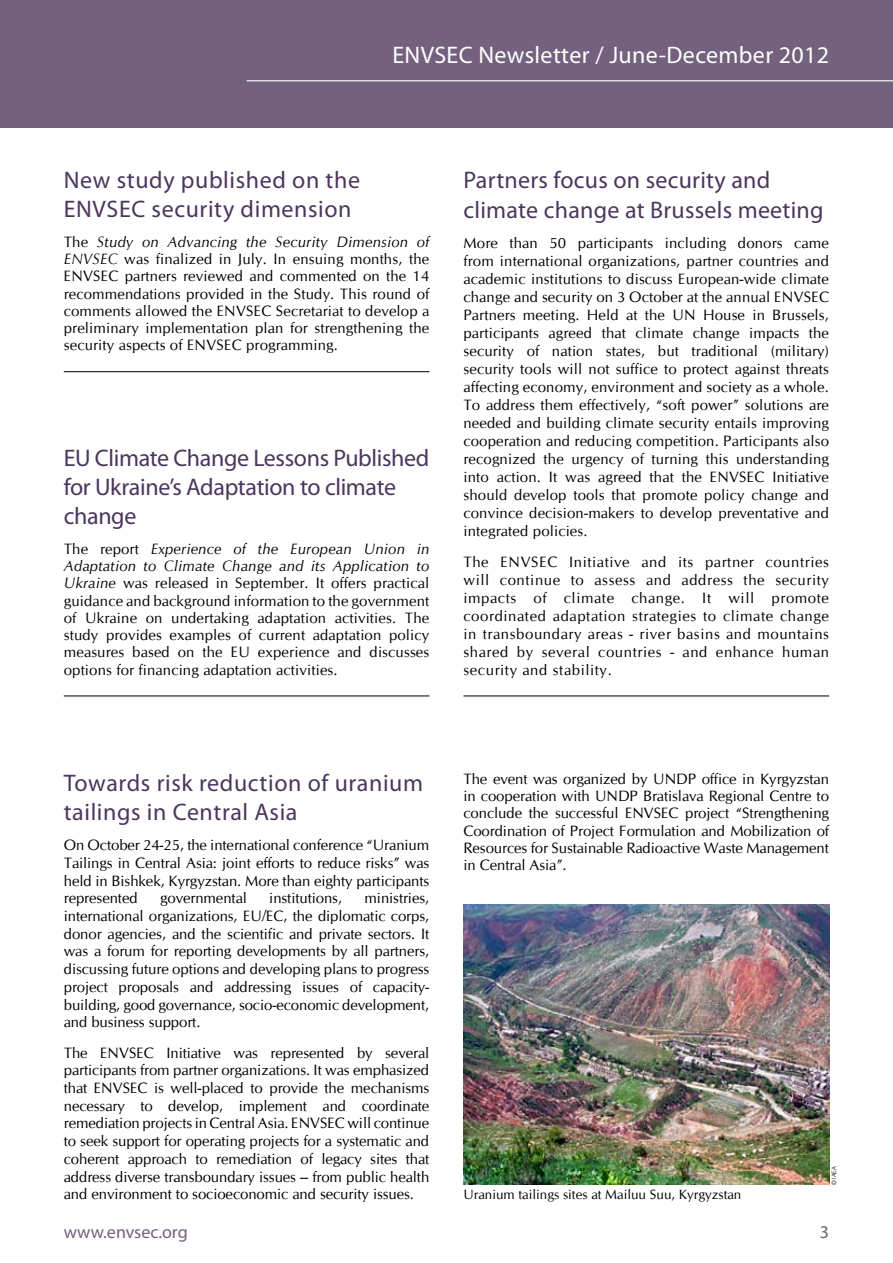
<style>
.page{position:relative;width:893px;height:1263px;background:#fff}
.page>*{position:absolute;margin:0;border:0;box-sizing:border-box;transform-origin:0 0}
.t1{font:24px/28.8px "Myriad Pro";letter-spacing:.01em;color:#4b375d}
.t2{font:24px/28.8px "Myriad Pro";letter-spacing:-.015em;color:#4b375d}
.t3{font:24px "Myriad Pro";letter-spacing:.015em;color:#fff}
.t4{font:18px "Myriad Pro";color:#73617e}
.t5{font:15px/18px "CG Omega";letter-spacing:-.005em;color:#000;text-align:justify}
.t6{font:13.5px "CG Omega";color:#000}
.t7{font:300 6px "Helvetica Neue";color:#000}
.s1{font-style:italic}
</style>
<div class="page">
<div style="left:0;top:0;width:893px;height:128px;background:#73617e"></div>
<hr style="left:247px;top:80px;width:646px;height:1px;background:#fff">
<hr style="left:64px;top:371px;width:365px;height:1px;background:#000">
<hr style="left:64px;top:695px;width:365px;height:1px;background:#000">
<hr style="left:463px;top:695px;width:366px;height:1px;background:#000">
<img style="left:463px;top:904px;width:366px;height:281px">
<h1 class="t3" style="left:392px;top:42px;width:438px">ENVSEC Newsletter / June-December 2012</h1>
<h1 class="t1" style="left:64px;top:166px;width:298px">New study published on the<br>ENVSEC security dimension</h1>
<p class="t5" style="left:64px;top:233px;width:367px;line-height:17.2px">The <span class="s1">Study on Advancing the Security Dimension of ENVSEC</span> was finalized in July. In ensuing months, the ENVSEC partners reviewed and commented on the 14 recommendations provided in the Study. This round of comments allowed the ENVSEC Secretariat to develop a preliminary implementation plan for strengthening the security aspects of ENVSEC programming.</p>
<h1 class="t2" style="left:64px;top:444px;width:367px">EU Climate Change Lessons Published for Ukraine’s Adaptation to climate change</h1>
<p class="t5" style="left:64px;top:540px;width:367px;line-height:17.2px">The report <span class="s1">Experience of the European Union in Adaptation to Climate Change and its Application to Ukraine</span> was released in September. It offers practical guidance and background information to the government of Ukraine on undertaking adaptation activities. The study provides examples of current adaptation policy measures based on the EU experience and discusses options for financing adaptation activities.</p>
<h1 class="t1" style="left:463px;top:166px;width:362px;line-height:29.5px">Partners focus on security and climate change at Brussels meeting</h1>
<p class="t5" style="left:463px;top:234px;width:367px">More than 50 participants including donors came from international organizations, partner countries and academic institutions to discuss European-wide climate change and security on 3 October at the annual ENVSEC Partners meeting. Held at the UN House in Brussels, participants agreed that climate change impacts the security of nation states, but traditional (military) security tools will not suffice to protect against threats affecting economy, environment and society as a whole.<br>To address them effectively, “soft power” solutions are needed and building climate security entails improving cooperation and reducing competition. Participants also recognized the urgency of turning this understanding into action. It was agreed that the ENVSEC Initiative should develop tools that promote policy change and convince decision-makers to develop preventative and integrated policies.</p>
<p class="t5" style="left:463px;top:553px;width:367px">The ENVSEC Initiative and its partner countries will continue to assess and address the security impacts of climate change. It will promote coordinated adaptation strategies to climate change in transboundary areas - river basins and mountains shared by several countries - and enhance human security and stability.</p>
<h1 class="t1" style="left:64px;top:768px;width:361px;line-height:29.2px">Towards risk reduction of uranium tailings in Central Asia</h1>
<p class="t5" style="left:64px;top:836px;width:367px">On October 24-25, the international conference “Uranium Tailings in Central Asia: joint efforts to reduce risks” was held in Bishkek, Kyrgyzstan. More than eighty participants represented</p>
<p class="t5" style="left:160px;top:889px;width:88px">governmental</p>
<p class="t5" style="left:269px;top:889px;width:74px">institutions,</p>
<p class="t5" style="left:64px;top:889px;width:367px;text-indent:301px">ministries, international organizations, EU/EC, the diplomatic corps, donor agencies, and the scientific and private sectors. It was a forum for reporting developments by all partners, discussing future options and developing plans to progress project proposals and addressing issues of capacity&shy;building, good governance, socio-economic development, and business support.</p>
<p class="t5" style="left:64px;top:1044px;width:367px">The ENVSEC Initiative was represented by several participants from partner organizations. It was emphasized that ENVSEC is well-placed to provide the mechanisms necessary to develop, implement and coordinate remediation projects in Central Asia. ENVSEC will continue to seek support for operating projects for a systematic and coherent approach to remediation of legacy sites that address diverse transboundary issues -- from public health and environment to socioeconomic and security issues.</p>
<p class="t4" style="left:64px;top:1222px;width:125px">www.envsec.org</p>
<p class="t5" style="left:463px;top:770px;width:367px;line-height:17.2px">The event was organized by UNDP office in Kyrgyzstan in cooperation with UNDP Bratislava Regional Centre to conclude the successful ENVSEC project “Strengthening Coordination of Project Formulation and Mobilization of Resources for Sustainable Radioactive Waste Management in Central Asia”.</p>
<p class="t6" style="left:463px;top:1187px;width:279px">Uranium tailings sites at Mailuu Suu, Kyrgyzstan</p>
<p class="t7" style="left:830px;top:1185px;width:19px;rotate:-90deg">© IAEA</p>
<p class="t4" style="left:820px;top:1222px;width:11px">3</p>
</div>
